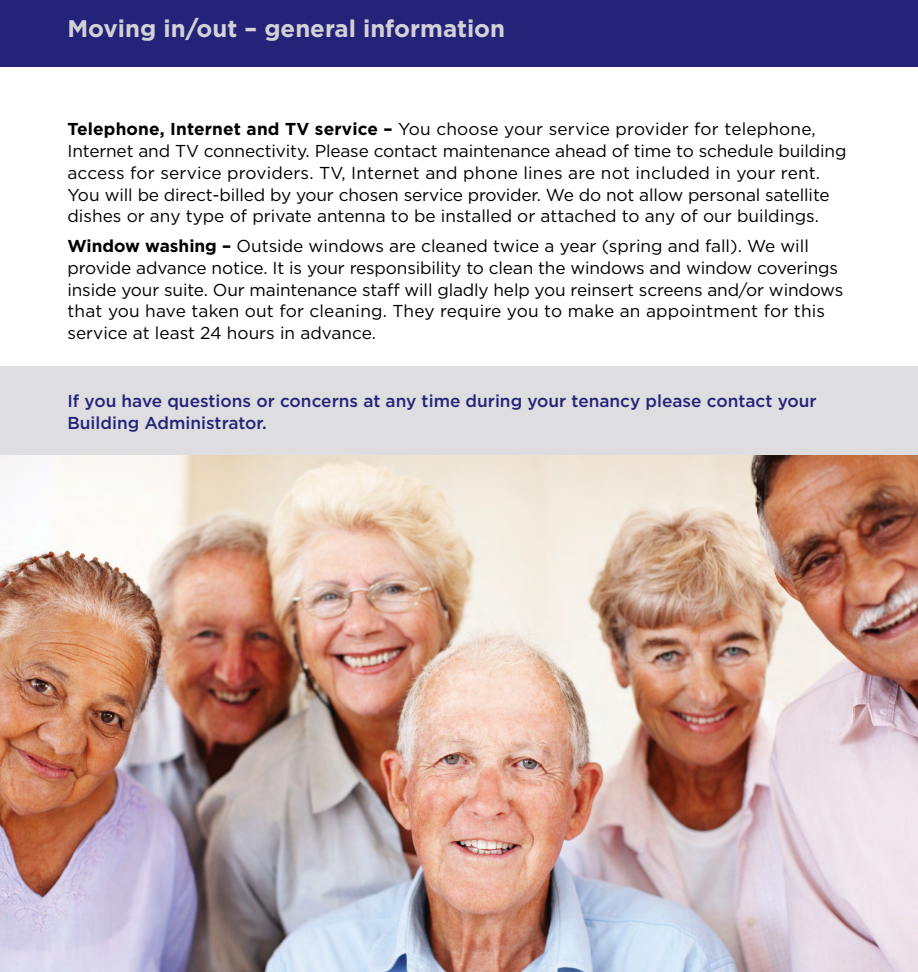
<style>
.page{position:relative;width:918px;height:972px;background:#fff}
.page>*{position:absolute;margin:0;border:0;box-sizing:border-box;transform-origin:0 0}
.body{font:700 24px "Gotham";color:#d2d2d6}
.body-2{font:17.25px/21.8px "Gotham";letter-spacing:-.01em;color:#000}
.body-3{font:500 17.25px/21.8px "Gotham";color:#252379}
.s1{font-weight:700}
</style>
<div class="page">
<div style="left:0;top:0;width:918px;height:68px;background:#252379"></div>
<div style="left:0;top:366px;width:918px;height:90px;background:#dedee1"></div>
<img style="left:0;top:456px;width:918px;height:516px">
<p class="body" style="left:68px;top:12px;width:439px">Moving in/out – general information</p>
<p class="body-2" style="left:68px;top:118px;width:781px"><span class="s1">Telephone, Internet and TV service –</span> You choose your service provider for telephone, Internet and TV connectivity. Please contact maintenance ahead of time to schedule building access for service providers. TV, Internet and phone lines are not included in your rent.<br>You will be direct-billed by your chosen service provider. We do not allow personal satellite dishes or any type of private antenna to be installed or attached to any of our buildings.</p>
<p class="body-2" style="left:68px;top:235px;width:777px"><span class="s1">Window washing –</span> Outside windows are cleaned twice a year (spring and fall). We will provide advance notice. It is your responsibility to clean the windows and window coverings inside your suite. Our maintenance staff will gladly help you reinsert screens and/or windows that you have taken out for cleaning. They require you to make an appointment for this service at least 24 hours in advance.</p>
<p class="body-3" style="left:68px;top:390px;width:751px">If you have questions or concerns at any time during your tenancy please contact your<br>Building Administrator.</p>
</div>
